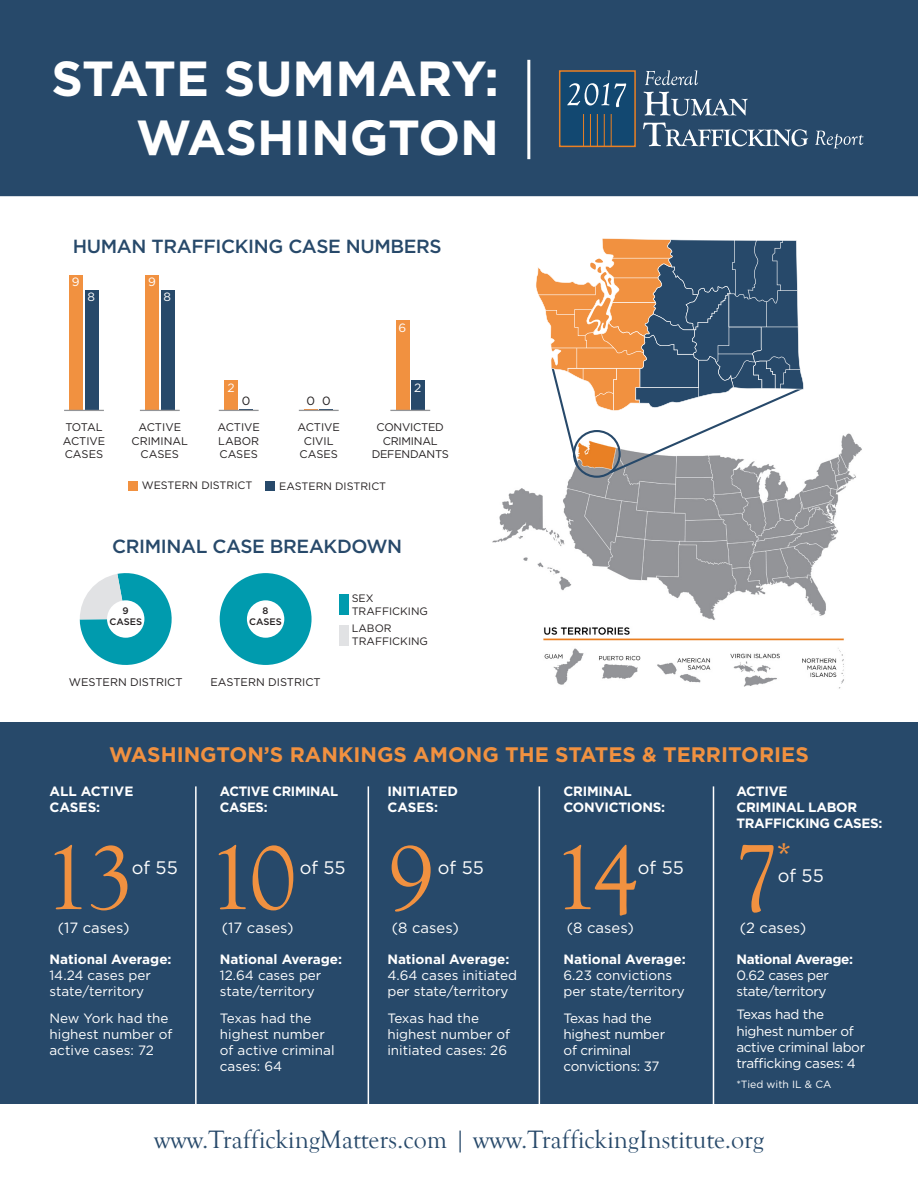
<style>
.page{position:relative;width:918px;height:1188px;background:#fff}
.page>*{position:absolute;margin:0;border:0;box-sizing:border-box;transform-origin:0 0}
.t1{font:93.9px "Goudy Old Style T";color:#f19140}
.t2{font:700 49.2px/59.1px "Gotham";color:#fff;text-align:right}
.t3{font:39.9px "Goudy Old Style T";color:#f19140}
.t4{font:25.8px "Goudy Old Style T";color:#27496a}
.t5{font:700 21px "Gotham";color:#f19140}
.t6{font:500 19.05px "Gotham";letter-spacing:-.02em;color:#27496a}
.t7{font:18.15px "Gotham";color:#fff}
.t8{font:14.85px "Gotham";color:#fff}
.t9{font:13.5px/16.2px "Gotham";color:#fff}
.t10{font:13.5px/16.2px "Gotham";letter-spacing:-.025em;color:#fff}
.t11{font:700 13.5px/16.2px "Gotham";letter-spacing:-.02em;color:#fff}
.t12{font:13.5px/16.2px "Gotham";letter-spacing:-.02em;color:#fff}
.t13{font:700 13.5px/16.2px "Gotham";color:#fff}
.t14{font:12px "Gotham";color:#fff}
.t15{font:12px "Gotham";color:#231f20}
.t16{font:11.1px/13.4px "Gotham";color:#231f20;text-align:center}
.t17{font:11.1px/13.4px "Gotham";letter-spacing:-.02em;color:#231f20;text-align:center}
.t18{font:10.8px/12.9px "Gotham";color:#231f20}
.t19{font:10.5px "Gotham";color:#fff}
.t20{font:500 9.45px/11.2px "Gotham";color:#231f20;text-align:center}
.s1{font-weight:700}
</style>
<div class="page">
<div style="left:0;top:0;width:918px;height:196px;background:#27496a"></div>
<img style="left:492px;top:433px;width:370px;height:256px">
<div style="left:573px;top:430px;width:48px;height:48px;border:2px solid #27496a;border-radius:50%"></div>
<svg style="left:536px;top:238px;width:269px;height:237px"></svg>
<div style="left:0;top:723px;width:918px;height:381px;background:#27496a"></div>
<hr style="left:195px;top:786px;width:2px;height:322px;background:#fff">
<hr style="left:368px;top:786px;width:1px;height:322px;background:#fff">
<hr style="left:539px;top:786px;width:1px;height:322px;background:#fff">
<div style="left:559px;top:70px;width:77px;height:77px;background:#124871;border:2px solid #ea8023"></div>
<svg style="left:567px;top:83px;width:59px;height:24px"></svg>
<hr style="left:597px;top:114px;width:1px;height:32px;background:#ea8023">
<hr style="left:590px;top:114px;width:1px;height:32px;background:#ea8023">
<hr style="left:583px;top:114px;width:1px;height:32px;background:#ea8023">
<hr style="left:604px;top:114px;width:1px;height:32px;background:#ea8023">
<hr style="left:611px;top:114px;width:1px;height:32px;background:#ea8023">
<svg style="left:644px;top:92px;width:104px;height:24px;background:#5c768e"></svg>
<svg style="left:645px;top:70px;width:53px;height:15px"></svg>
<svg style="left:643px;top:123px;width:165px;height:23px;background:#5c758e"></svg>
<svg style="left:815px;top:131px;width:49px;height:17px"></svg>
<hr style="left:527px;top:60px;width:3px;height:99px;background:#fff">
<div style="left:339px;top:625px;width:10px;height:21px;background:#e1e2e4"></div>
<div style="left:339px;top:594px;width:10px;height:21px;background:#009bae"></div>
<div style="left:220px;top:573px;width:92px;height:92px;background:#009bae;border-radius:50%"></div>
<div style="left:247px;top:600px;width:37px;height:38px;background:#fff;border-radius:50%"></div>
<svg style="left:80px;top:573px;width:92px;height:92px"></svg>
<div style="left:107px;top:600px;width:37px;height:38px;background:#fff;border-radius:50%"></div>
<hr style="left:713px;top:786px;width:1px;height:322px;background:#fff">
<div style="left:266px;top:481px;width:9px;height:9px;background:#27496a"></div>
<div style="left:128px;top:481px;width:10px;height:10px;background:#f19140"></div>
<svg style="left:304px;top:409px;width:29px;height:1px"></svg>
<hr style="left:299px;top:410px;width:40px;height:1px;background:#939598">
<div style="left:85px;top:290px;width:14px;height:121px;background:#27496a"></div>
<div style="left:69px;top:275px;width:14px;height:136px;background:#f19140"></div>
<div style="left:161px;top:290px;width:13px;height:121px;background:#27496a"></div>
<div style="left:145px;top:275px;width:14px;height:136px;background:#f19140"></div>
<svg style="left:239px;top:409px;width:14px;height:1px"></svg>
<div style="left:224px;top:380px;width:14px;height:31px;background:#f19140"></div>
<div style="left:411px;top:380px;width:14px;height:31px;background:#27496a"></div>
<div style="left:396px;top:320px;width:14px;height:91px;background:#f19140"></div>
<hr style="left:219px;top:410px;width:40px;height:1px;background:#939598">
<hr style="left:140px;top:410px;width:40px;height:1px;background:#939598">
<hr style="left:64px;top:410px;width:40px;height:1px;background:#939598">
<hr style="left:390px;top:410px;width:40px;height:1px;background:#939598">
<p class="t2" style="left:51px;top:47px;width:449px">STATE SUMMARY:<br>WASHINGTON</p>
<p class="t6" style="left:73px;top:235px;width:370px">HUMAN TRAFFICKING CASE NUMBERS</p>
<p class="t14" style="left:72px;top:276px;width:9px">9</p>
<p class="t14" style="left:88px;top:291px;width:9px">8</p>
<p class="t14" style="left:148px;top:276px;width:9px">9</p>
<p class="t14" style="left:164px;top:291px;width:9px">8</p>
<p class="t14" style="left:399px;top:321px;width:9px">6</p>
<p class="t14" style="left:228px;top:381px;width:9px">2</p>
<p class="t14" style="left:414px;top:381px;width:9px">2</p>
<p class="t15" style="left:242px;top:394px;width:10px">0</p>
<p class="t15" style="left:322px;top:394px;width:10px">0</p>
<p class="t15" style="left:306px;top:394px;width:10px">0</p>
<p class="t16" style="left:63px;top:420px;width:44px;text-align:left">TOTAL<br>ACTIVE<br>CASES</p>
<p class="t16" style="left:132px;top:420px;width:58px">ACTIVE<br>CRIMINAL<br>CASES</p>
<p class="t16" style="left:217px;top:420px;width:44px;text-align:justify">ACTIVE LABOR CASES</p>
<p class="t16" style="left:297px;top:420px;width:44px">ACTIVE<br>CIVIL<br>CASES</p>
<p class="t17" style="left:372px;top:420px;width:79px">CONVICTED<br>CRIMINAL<br>DEFENDANTS</p>
<p class="t18" style="left:142px;top:479px;width:112px">WESTERN DISTRICT</p>
<p class="t18" style="left:279px;top:479px;width:109px">EASTERN DISTRICT</p>
<p class="t6" style="left:112px;top:536px;width:292px">CRIMINAL CASE BREAKDOWN</p>
<p class="t20" style="left:109px;top:605px;width:34px">9<br>CASES</p>
<p class="t20" style="left:249px;top:605px;width:34px">8<br>CASES</p>
<p class="t16" style="left:69px;top:675px;width:115px">WESTERN DISTRICT</p>
<p class="t16" style="left:211px;top:675px;width:112px">EASTERN DISTRICT</p>
<p class="t18" style="left:352px;top:591px;width:78px">SEX<br>TRAFFICKING</p>
<p class="t18" style="left:352px;top:622px;width:78px">LABOR<br>TRAFFICKING</p>
<p class="t5" style="left:109px;top:743px;width:701px">WASHINGTON’S RANKINGS AMONG THE STATES &amp; TERRITORIES</p>
<p class="t13" style="left:50px;top:783px;width:85px">ALL ACTIVE<br>CASES:</p>
<p class="t1" style="left:43px;top:827px;width:93px">13</p>
<p class="t8" style="left:58px;top:919px;width:73px">(17 cases)</p>
<p class="t7" style="left:132px;top:858px;width:47px">of 55</p>
<p class="t9" style="left:50px;top:951px;width:124px"><span class="s1">National Average:<br></span>14.24 cases per state/territory</p>
<p class="t9" style="left:50px;top:1010px;width:124px">New York had the highest number of active cases: 72</p>
<p class="t11" style="left:220px;top:783px;width:120px">ACTIVE CRIMINAL<br>CASES:</p>
<p class="t1" style="left:207px;top:827px;width:91px">10</p>
<p class="t8" style="left:222px;top:919px;width:73px">(17 cases)</p>
<p class="t7" style="left:300px;top:858px;width:47px">of 55</p>
<p class="t9" style="left:220px;top:951px;width:124px"><span class="s1">National Average:<br></span>12.64 cases per state/territory</p>
<p class="t9" style="left:220px;top:1010px;width:116px">Texas had the highest number of active criminal cases: 64</p>
<p class="t13" style="left:387px;top:783px;width:72px">INITIATED<br>CASES:</p>
<p class="t1" style="left:388px;top:827px;width:48px">9</p>
<p class="t8" style="left:392px;top:919px;width:69px">(8 cases)</p>
<p class="t7" style="left:438px;top:858px;width:47px">of 55</p>
<p class="t9" style="left:387px;top:951px;width:131px"><span class="s1">National Average:<br></span>4.64 cases initiated per state/territory</p>
<p class="t9" style="left:387px;top:1010px;width:124px">Texas had the highest number of initiated cases: 26</p>
<p class="t11" style="left:564px;top:783px;width:103px">CRIMINAL<br>CONVICTIONS:</p>
<p class="t1" style="left:552px;top:827px;width:89px">14</p>
<p class="t8" style="left:567px;top:919px;width:69px">(8 cases)</p>
<p class="t7" style="left:638px;top:858px;width:47px">of 55</p>
<p class="t9" style="left:564px;top:951px;width:124px"><span class="s1">National Average:<br></span>6.23 convictions per state/territory</p>
<p class="t12" style="left:564px;top:1010px;width:103px">Texas had the highest number of criminal convictions: 37</p>
<p class="t11" style="left:736px;top:783px;width:148px">ACTIVE<br>CRIMINAL LABOR<br>TRAFFICKING CASES:</p>
<p class="t1" style="left:734px;top:826px;width:48px">7</p>
<p class="t3" style="left:776px;top:835px;width:17px">*</p>
<p class="t8" style="left:740px;top:919px;width:68px">(2 cases)</p>
<p class="t7" style="left:778px;top:865px;width:47px">of 55</p>
<p class="t10" style="left:736px;top:951px;width:118px"><span class="s1">National Average:<br></span>0.62 cases per state/territory</p>
<p class="t10" style="left:736px;top:1006px;width:130px">Texas had the highest number of active criminal labor trafficking cases: 4</p>
<p class="t19" style="left:736px;top:1078px;width:96px">*Tied with IL &amp; CA</p>
<p class="t4" style="left:154px;top:1126px;width:611px">www.TraffickingMatters.com | www.TraffickingInstitute.org</p>
</div>
